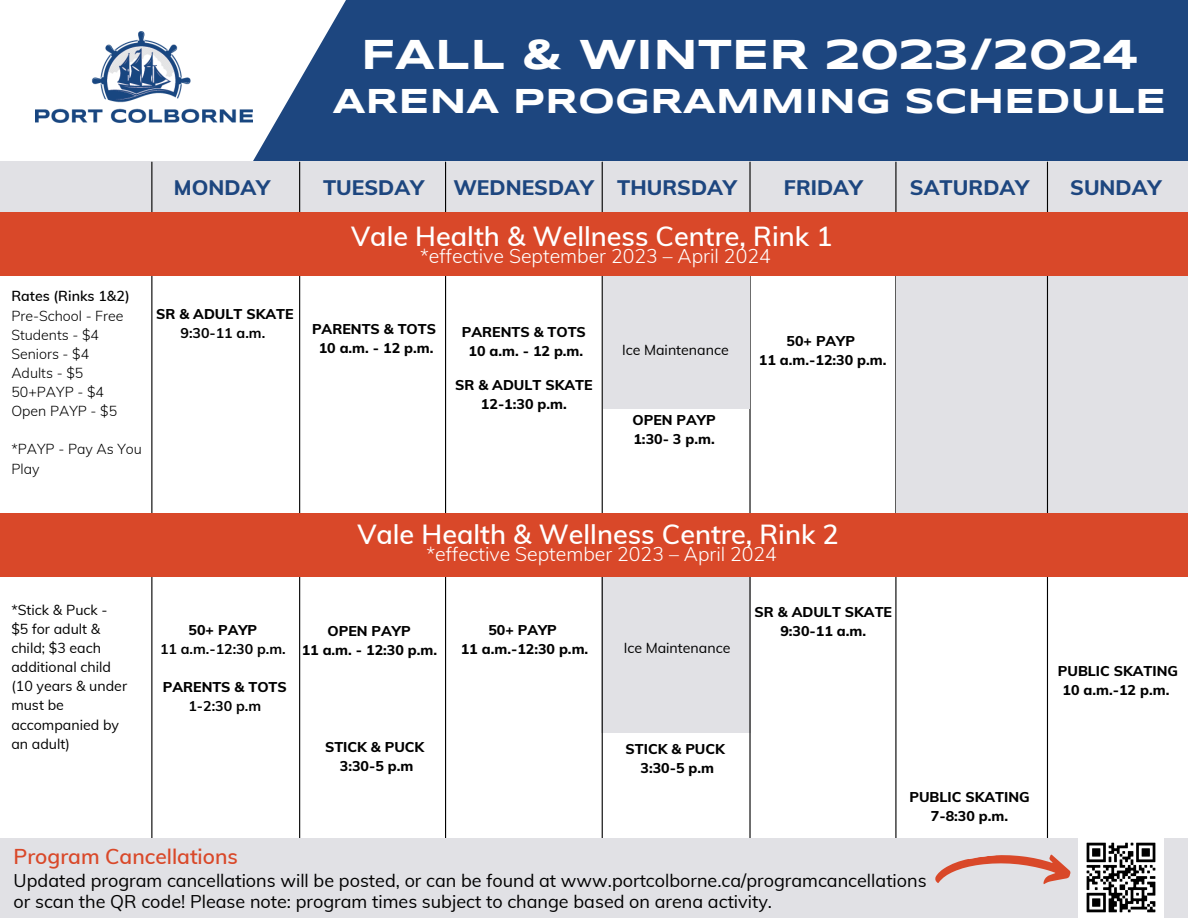
<style>
.page{position:relative;width:1188px;height:918px;background:#fff}
.page>*{position:absolute;margin:0;border:0;box-sizing:border-box;transform-origin:0 0}
.t1{font:700 43.35px "Syncopate";color:#fff}
.t2{font:700 35.85px "Syncopate";color:#fff}
.t3{font:600 27px "Muli";color:#fff}
.t4{font:800 21px "Muli";color:#1d467f}
.t5{font:600 21px "Muli";color:#d94829}
.t6{font:300 19.5px "Muli";color:#fff}
.t7{font:18px "Muli";color:#000}
.t8{font:800 14.25px/19.2px "Muli";color:#000;text-align:center}
.t9{font:14.25px/19.2px "Muli";color:#000}
.t10{font:300 14.25px/19.2px "Muli";color:#000}
.t11{font:700 14.25px "Muli";color:#000}
.t12{font:600 14.25px "Muli";color:#000}
.s1{font-weight:700}
</style>
<div class="page">
<div style="left:337px;top:0;width:851px;height:162px;background:#1d467f"></div>
<svg style="left:253px;top:0;width:191px;height:162px"></svg>
<img style="left:35px;top:32px;width:218px;height:91px">
<div style="left:0;top:162px;width:1188px;height:51px;background:#e1e1e5"></div>
<div style="left:602px;top:563px;width:149px;height:170px;background:#e1e1e5"></div>
<hr style="left:299px;top:162px;width:1px;height:756px;background:#000">
<hr style="left:445px;top:162px;width:1px;height:756px;background:#000">
<hr style="left:151px;top:162px;width:1px;height:756px;background:#000">
<hr style="left:749px;top:162px;width:2px;height:756px;background:#000">
<hr style="left:895px;top:162px;width:1px;height:756px;background:#000">
<hr style="left:602px;top:162px;width:1px;height:756px;background:#000">
<div style="left:896px;top:276px;width:292px;height:289px;background:#e1e1e5"></div>
<hr style="left:1047px;top:162px;width:1px;height:756px;background:#000">
<div style="left:603px;top:276px;width:146px;height:133px;background:#e1e1e5"></div>
<div style="left:0;top:513px;width:1188px;height:64px;background:#d94829"></div>
<div style="left:0;top:213px;width:1188px;height:63px;background:#d94829"></div>
<div style="left:0;top:838px;width:1188px;height:80px;background:#e1e1e5"></div>
<img style="left:1078px;top:838px;width:86px;height:80px">
<svg style="left:935px;top:854px;width:136px;height:30px"></svg>
<p class="t1" style="left:361px;top:36px;width:779px">FALL &amp; WINTER 2023/2024</p>
<p class="t2" style="left:333px;top:86px;width:835px">ARENA PROGRAMMING SCHEDULE</p>
<p class="t12" style="left:11px;top:287px;width:120px">Rates (Rinks 1&amp;2)</p>
<p class="t10" style="left:11px;top:306px;width:114px">Pre-School - Free</p>
<p class="t10" style="left:11px;top:325px;width:89px">Students - $4<br>Seniors - $4</p>
<p class="t10" style="left:11px;top:363px;width:73px">Adults - $5</p>
<p class="t10" style="left:11px;top:382px;width:94px">50+PAYP - $4</p>
<p class="t10" style="left:11px;top:401px;width:107px">Open PAYP - $5</p>
<p class="t10" style="left:11px;top:439px;width:132px">*PAYP - Pay As You<br>Play</p>
<p class="t4" style="left:174px;top:174px;width:98px">MONDAY</p>
<p class="t4" style="left:323px;top:174px;width:102px">TUESDAY</p>
<p class="t4" style="left:453px;top:174px;width:285px">WEDNESDAY THURSDAY</p>
<p class="t4" style="left:784px;top:174px;width:80px">FRIDAY</p>
<p class="t4" style="left:910px;top:174px;width:121px">SATURDAY</p>
<p class="t4" style="left:1070px;top:174px;width:92px">SUNDAY</p>
<p class="t3" style="left:351px;top:219px;width:483px">Vale Health &amp; Wellness Centre, Rink 1</p>
<p class="t6" style="left:420px;top:243px;width:352px">*effective September 2023 – April 2024</p>
<p class="t8" style="left:156px;top:304px;width:139px">SR &amp; ADULT SKATE<br><span class="s1">9:30-11 a.m.</span></p>
<p class="t8" style="left:312px;top:319px;width:126px">PARENTS &amp; TOTS</p>
<p class="t8" style="left:319px;top:338px;width:116px">10 a.m. - 12 p.m.</p>
<p class="t8" style="left:462px;top:322px;width:126px">PARENTS &amp; TOTS</p>
<p class="t8" style="left:469px;top:341px;width:116px">10 a.m. - 12 p.m.</p>
<p class="t8" style="left:455px;top:375px;width:139px">SR &amp; ADULT SKATE<br>12-1:30 p.m.</p>
<p class="t9" style="left:622px;top:340px;width:108px">Ice Maintenance</p>
<p class="t8" style="left:633px;top:410px;width:85px">OPEN PAYP</p>
<p class="t8" style="left:633px;top:429px;width:83px">1:30- 3 p.m.</p>
<p class="t8" style="left:787px;top:331px;width:70px">50+ PAYP</p>
<p class="t8" style="left:759px;top:350px;width:129px">11 a.m.-12:30 p.m.</p>
<p class="t9" style="left:11px;top:600px;width:98px">*Stick &amp; Puck -</p>
<p class="t9" style="left:11px;top:619px;width:117px">$5 for adult &amp; child; $3 each additional child (10 years &amp; under must be accompanied by an adult)</p>
<p class="t8" style="left:189px;top:620px;width:70px">50+ PAYP</p>
<p class="t11" style="left:160px;top:640px;width:127px">11 a.m.-12:30 p.m.</p>
<p class="t8" style="left:163px;top:677px;width:126px">PARENTS &amp; TOTS<br><span class="s1">1-2:30 p.m</span></p>
<p class="t3" style="left:357px;top:517px;width:483px">Vale Health &amp; Wellness Centre, Rink 2</p>
<p class="t6" style="left:426px;top:541px;width:352px">*effective September 2023 – April 2024</p>
<p class="t8" style="left:328px;top:621px;width:85px">OPEN PAYP</p>
<p class="t8" style="left:302px;top:640px;width:137px">11 a.m. - 12:30 p.m.</p>
<p class="t8" style="left:488px;top:620px;width:70px">50+ PAYP</p>
<p class="t8" style="left:461px;top:639px;width:129px">11 a.m.-12:30 p.m.</p>
<p class="t8" style="left:325px;top:737px;width:101px">STICK &amp; PUCK</p>
<p class="t8" style="left:340px;top:756px;width:75px">3:30-5 p.m</p>
<p class="t9" style="left:624px;top:638px;width:108px">Ice Maintenance</p>
<p class="t8" style="left:755px;top:602px;width:139px">SR &amp; ADULT SKATE<br>9:30-11 a.m.</p>
<p class="t8" style="left:626px;top:739px;width:101px">STICK &amp; PUCK</p>
<p class="t8" style="left:641px;top:758px;width:75px">3:30-5 p.m</p>
<p class="t8" style="left:909px;top:787px;width:122px">PUBLIC SKATING</p>
<p class="t8" style="left:931px;top:806px;width:79px">7-8:30 p.m.</p>
<p class="t8" style="left:1058px;top:661px;width:122px">PUBLIC SKATING<br>10 a.m.-12 p.m.</p>
<p class="t5" style="left:14px;top:843px;width:226px">Program Cancellations</p>
<p class="t7" style="left:14px;top:869px;width:915px">Updated program cancellations will be posted, or can be found at www.portcolborne.ca/programcancellations</p>
<p class="t7" style="left:14px;top:890px;width:760px">or scan the QR code! Please note: program times subject to change based on arena activity.</p>
</div>
